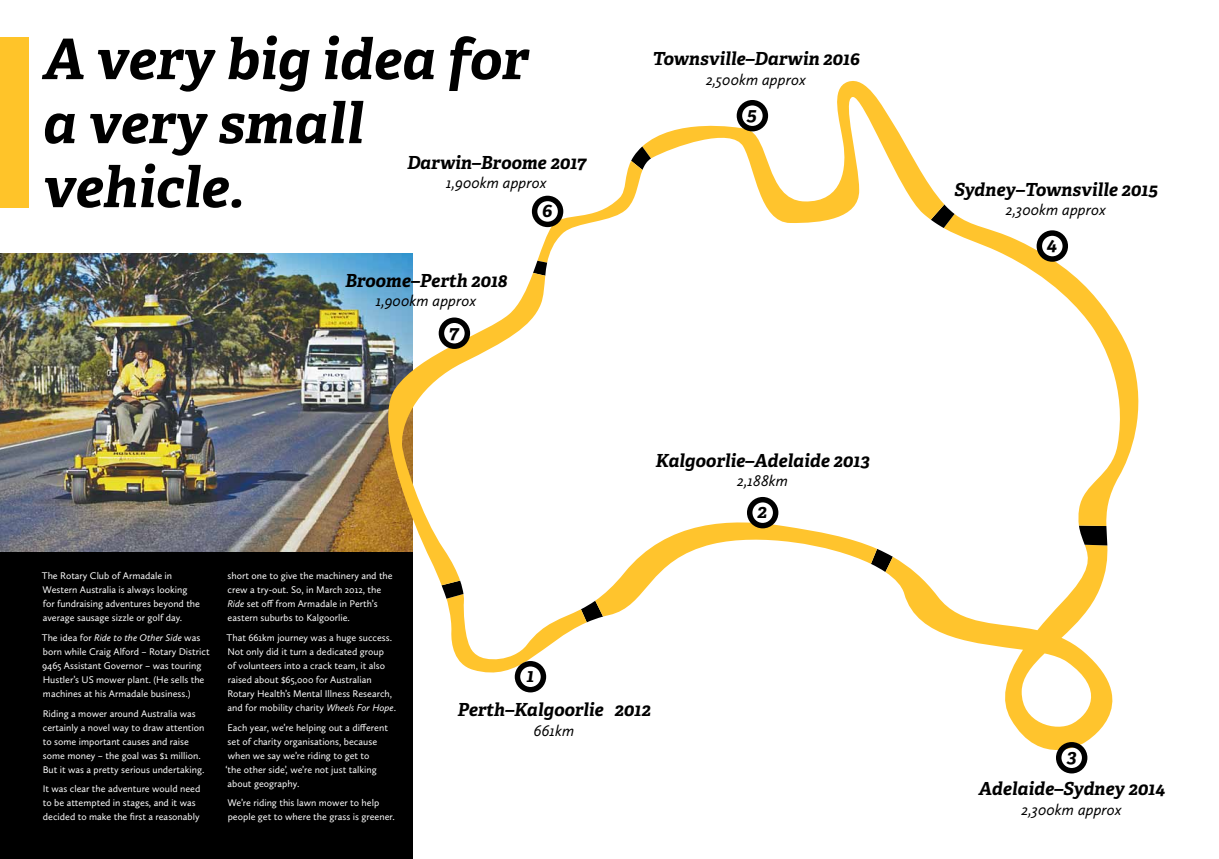
<style>
.page{position:relative;width:1219px;height:859px;background:#fff}
.page>*{position:absolute;margin:0;border:0;box-sizing:border-box;transform-origin:0 0}
.t1{font:italic 700 56px/64px "Adelle Basic";color:#000}
.t2{font:italic 700 18.9px "Adelle Basic";color:#000}
.t3{font:italic 700 18px "Adelle Basic";color:#000}
.t4{font:italic 16px "Calluna Sans";color:#000}
.t5{font:10px/14px "Calluna Sans";color:#fff}
.s1{font-style:italic}
</style>
<div class="page">
<div style="left:0;top:552px;width:413px;height:307px;background:#000"></div>
<div style="left:0;top:37px;width:28px;height:170px;background:#ffc429"></div>
<img style="left:0;top:254px;width:413px;height:297px">
<svg style="left:893px;top:545px;width:220px;height:225px"></svg>
<svg style="left:1079px;top:526px;width:28px;height:19px"></svg>
<svg style="left:944px;top:214px;width:195px;height:312px"></svg>
<svg style="left:643px;top:81px;width:301px;height:142px"></svg>
<svg style="left:923px;top:204px;width:31px;height:24px"></svg>
<svg style="left:533px;top:146px;width:118px;height:130px"></svg>
<svg style="left:442px;top:518px;width:451px;height:165px"></svg>
<svg style="left:371px;top:273px;width:174px;height:312px"></svg>
<div style="left:515px;top:661px;width:31px;height:31px;border:5px solid #000;border-radius:50%"></div>
<div style="left:747px;top:497px;width:31px;height:31px;border:5px solid #000;border-radius:50%"></div>
<div style="left:532px;top:196px;width:31px;height:31px;border:5px solid #000;border-radius:50%"></div>
<div style="left:439px;top:317px;width:31px;height:32px;border:5px solid #000;border-radius:50%"></div>
<div style="left:1056px;top:742px;width:31px;height:31px;border:5px solid #000;border-radius:50%"></div>
<div style="left:1037px;top:230px;width:31px;height:32px;border:5px solid #000;border-radius:50%"></div>
<div style="left:737px;top:100px;width:31px;height:31px;border:5px solid #000;border-radius:50%"></div>
<h1 class="t1" style="left:43px;top:28px;width:487px">A very big idea for a very small vehicle.</h1>
<h3 class="t3" style="left:407px;top:151px;width:181px">Darwin–Broome 2017</h3>
<h3 class="t4" style="left:446px;top:173px;width:102px">1,900km approx</h3>
<h2 class="t2" style="left:542px;top:198px;width:12px">6</h2>
<h3 class="t3" style="left:345px;top:269px;width:164px">Broome–Perth 2018</h3>
<h3 class="t4" style="left:376px;top:291px;width:102px">1,900km approx</h3>
<h2 class="t2" style="left:449px;top:320px;width:11px">7</h2>
<h3 class="t3" style="left:652px;top:48px;width:209px">Townsville–Darwin 2016</h3>
<h3 class="t4" style="left:706px;top:70px;width:101px">2,500km approx</h3>
<h2 class="t2" style="left:747px;top:102px;width:11px">5</h2>
<h3 class="t3" style="left:656px;top:449px;width:216px">Kalgoorlie–Adelaide 2013</h3>
<h3 class="t4" style="left:737px;top:471px;width:52px">2,188km</h3>
<h2 class="t2" style="left:757px;top:499px;width:11px">2</h2>
<p class="t5" style="left:42px;top:569px;width:160px">The Rotary Club of Armadale in Western Australia is always looking for fundraising adventures beyond the average sausage sizzle or golf day.</p>
<p class="t5" style="left:42px;top:630px;width:169px">The idea for <span class="s1">Ride to the Other Side</span> was born while Craig Alford – Rotary District 9465 Assistant Governor – was touring Hustler’s US mower plant. (He sells the machines at his Armadale business.)</p>
<p class="t5" style="left:43px;top:706px;width:163px">Riding a mower around Australia was certainly a novel way to draw attention to some important causes and raise some money – the goal was $1 million.<br>But it was a pretty serious undertaking.</p>
<p class="t5" style="left:43px;top:782px;width:159px">It was clear the adventure would need to be attempted in stages, and it was decided to make the first a reasonably</p>
<p class="t5" style="left:227px;top:569px;width:167px">short one to give the machinery and the crew a try-out. So, in March 2012, the <span class="s1">Ride</span> set off from Armadale in Perth’s eastern suburbs to Kalgoorlie.</p>
<p class="t5" style="left:227px;top:630px;width:171px">That 661km journey was a huge success.<br>Not only did it turn a dedicated group<br>of volunteers into a crack team, it also raised about $65,000 for Australian Rotary Health’s Mental Illness Research, and for mobility charity <span class="s1">Wheels For Hope</span>.</p>
<p class="t5" style="left:226px;top:720px;width:164px">Each year, we’re helping out a different set of charity organisations, because when we say we’re riding to get to<br>‘the other side’, we’re not just talking about geography.</p>
<p class="t5" style="left:227px;top:796px;width:169px">We’re riding this lawn mower to help people get to where the grass is greener.</p>
<h2 class="t2" style="left:527px;top:663px;width:9px">1</h2>
<h3 class="t3" style="left:457px;top:698px;width:195px">Perth–Kalgoorlie 2012</h3>
<h3 class="t4" style="left:534px;top:720px;width:42px">661km</h3>
<h3 class="t3" style="left:954px;top:178px;width:205px">Sydney–Townsville 2015</h3>
<h3 class="t4" style="left:1006px;top:200px;width:102px">2,300km approx</h3>
<h2 class="t2" style="left:1046px;top:232px;width:12px">4</h2>
<h2 class="t2" style="left:1067px;top:744px;width:11px">3</h2>
<h3 class="t3" style="left:978px;top:777px;width:188px">Adelaide–Sydney 2014</h3>
<h3 class="t4" style="left:1021px;top:799px;width:102px">2,300km approx</h3>
</div>
